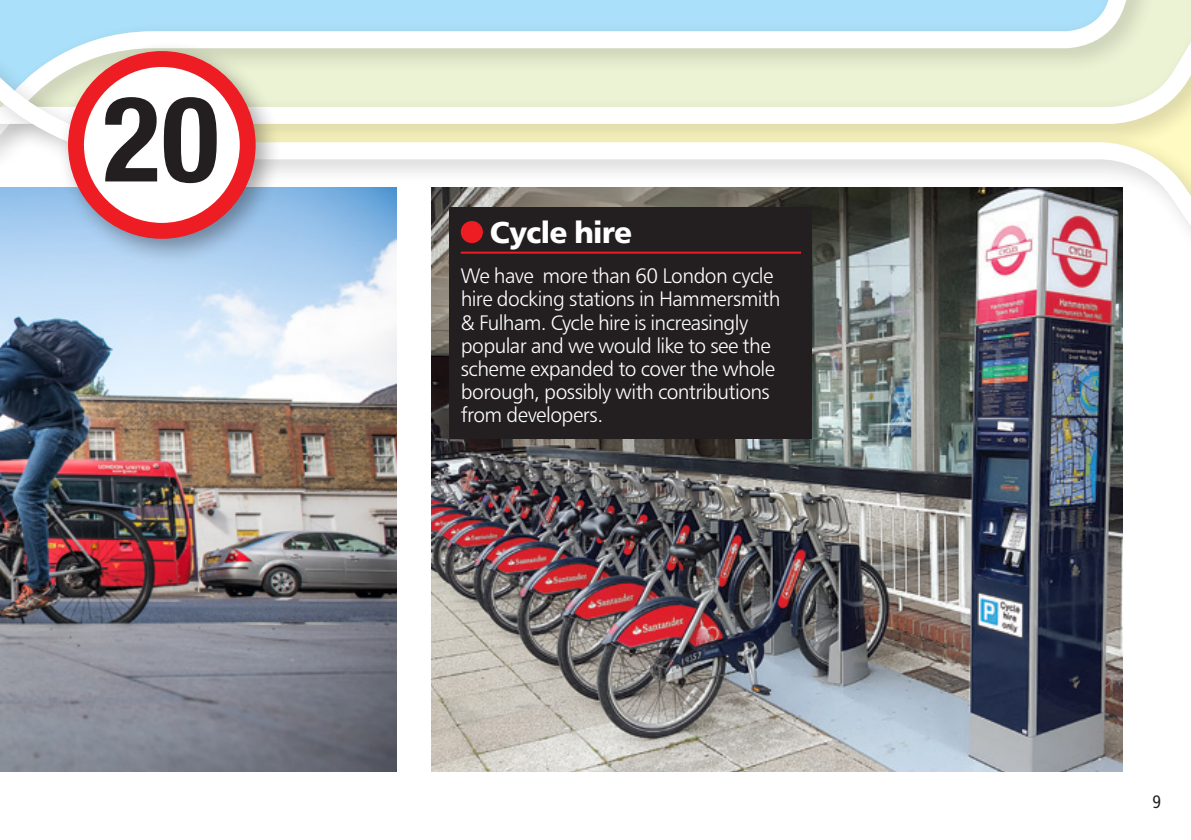
<style>
.page{position:relative;width:1191px;height:840px;background:#fff}
.page>*{position:absolute;margin:0;border:0;box-sizing:border-box;transform-origin:0 0}
.Main_No-Indent{font:700 condensed 119px "Helvetica Neue LT Std";color:#231f20}
.Headings{font:30px "Humanist 777 BT Black B";letter-spacing:-.03em;color:#fff}
.Main_No-Indent-2{font:21px/23px "Humanist 777 BT Light B";letter-spacing:-.025em;color:#fff}
.t1{font:18px "Humanist 777 BT Roman Condensed B";color:#231f20}
</style>
<div class="page">
<img style="left:0;top:0;width:1191px;height:772px">
<img style="left:0;top:187px;width:397px;height:584px">
<div style="left:58px;top:41px;width:224px;height:224px;background:#231f20;opacity:.4"></div>
<div style="left:76px;top:59px;width:172px;height:172px;background:#fff;border-radius:50%"></div>
<div style="left:68px;top:51px;width:188px;height:188px;border:16px solid #ee1d23;border-radius:50%"></div>
<div style="left:449px;top:207px;width:363px;height:231px;background:#231f20"></div>
<hr style="left:461px;top:251px;width:340px;height:2px;background:#ee1d23">
<div style="left:461px;top:221px;width:22px;height:22px;background:#ee1d23;border-radius:50%"></div>
<p class="Main_No-Indent" style="left:103px;top:67px;width:117px">20</p>
<p class="Headings" style="left:490px;top:213px;width:144px">Cycle hire</p>
<p class="Main_No-Indent-2" style="left:461px;top:264px;width:321px">We have more than 60 London cycle hire docking stations in Hammersmith &amp; Fulham. Cycle hire is increasingly popular and we would like to see the scheme expanded to cover the whole borough, possibly with contributions from developers.</p>
<p class="t1" style="left:1152px;top:790px;width:10px">9</p>
</div>
